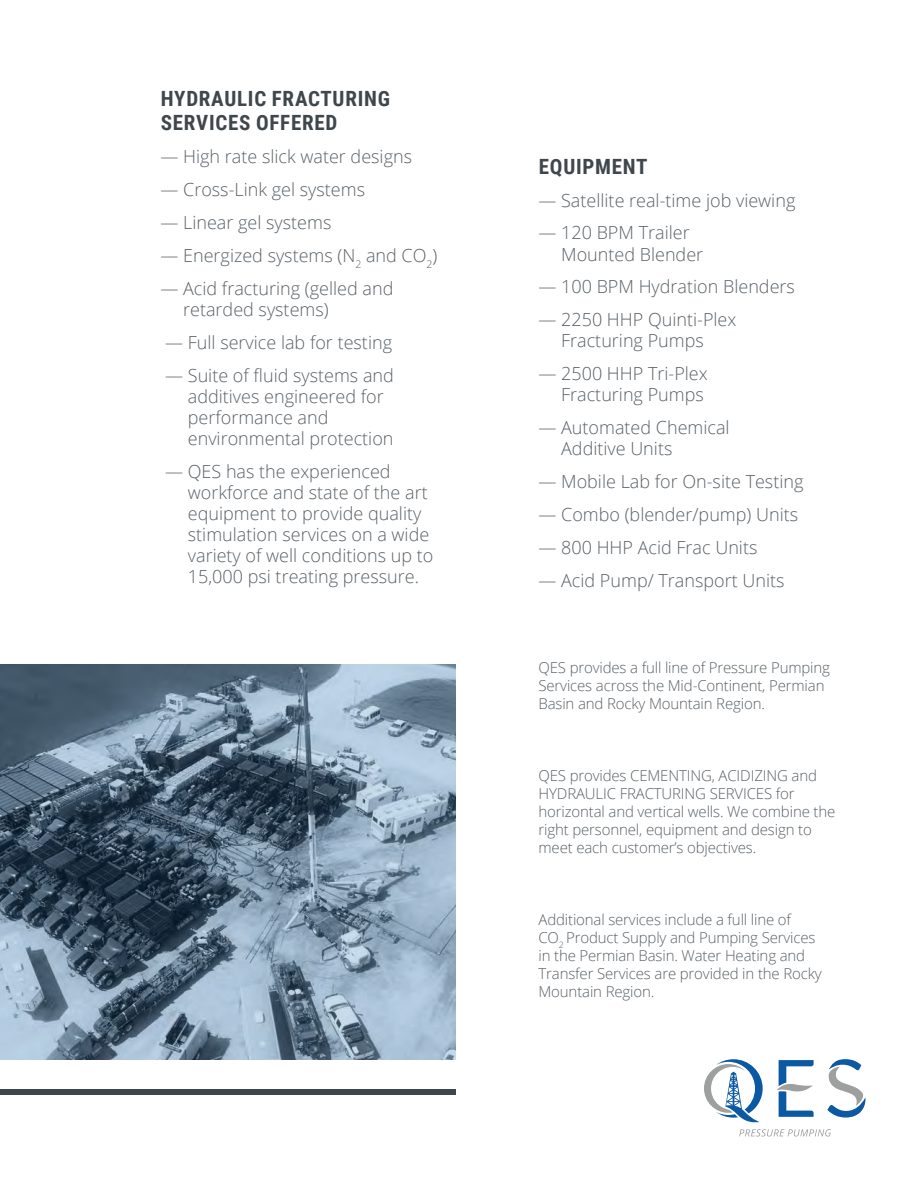
<style>
.page{position:relative;width:918px;height:1188px;background:#fff}
.page>*{position:absolute;margin:0;border:0;box-sizing:border-box;transform-origin:0 0}
.t1{font:700 21px/24px "Roboto Condensed";letter-spacing:.035em;color:#3f464c}
.t2{font:300 18px/21px "Open Sans";color:#5a6167}
.t3{font:300 15px/18px "Open Sans";letter-spacing:-.01em;color:#5a6167}
</style>
<div class="page">
<img style="left:0;top:664px;width:456px;height:395px">
<div style="left:0;top:1089px;width:456px;height:6px;background:#3f464c"></div>
<svg style="left:739px;top:1129px;width:92px;height:8px"></svg>
<svg style="left:827px;top:1059px;width:39px;height:59px"></svg>
<svg style="left:777px;top:1060px;width:37px;height:57px"></svg>
<svg style="left:704px;top:1059px;width:59px;height:64px"></svg>
<p class="t1" style="left:161px;top:86px;width:231px">HYDRAULIC FRACTURING<br>SERVICES OFFERED</p>
<p class="t2" style="left:160px;top:145px;width:253px">— High rate slick water designs</p>
<p class="t2" style="left:160px;top:178px;width:206px">— Cross-Link gel systems</p>
<p class="t2" style="left:160px;top:211px;width:172px">— Linear gel systems</p>
<p class="t2" style="left:160px;top:244px;width:278px">— Energized systems (N<sub>2</sub> and CO<sub>2</sub>)</p>
<p class="t2" style="left:183px;top:277px;width:212px;text-indent:-23px">— Acid fracturing (gelled and retarded systems)</p>
<p class="t2" style="left:165px;top:331px;width:228px">— Full service lab for testing</p>
<p class="t2" style="left:188px;top:364px;width:208px;text-indent:-23px">— Suite of fluid systems and additives engineered for performance and environmental protection</p>
<p class="t2" style="left:188px;top:460px;width:247px;text-indent:-23px">— QES has the experienced workforce and state of the art equipment to provide quality stimulation services on a wide variety of well conditions up to<br>15,000 psi treating pressure.</p>
<p class="t1" style="left:539px;top:153px;width:110px">EQUIPMENT</p>
<p class="t2" style="left:538px;top:189px;width:258px">— Satellite real-time job viewing</p>
<p class="t2" style="left:561px;top:222px;width:144px;text-indent:-23px">— 120 BPM Trailer<br>Mounted Blender</p>
<p class="t2" style="left:538px;top:276px;width:258px">— 100 BPM Hydration Blenders</p>
<p class="t2" style="left:538px;top:309px;width:199px;text-align:center">— 2250 HHP Quinti-Plex<br>Fracturing Pumps</p>
<p class="t2" style="left:538px;top:363px;width:171px;text-align:right">— 2500 HHP Tri-Plex<br>Fracturing Pumps</p>
<p class="t2" style="left:561px;top:417px;width:170px;text-indent:-23px">— Automated Chemical<br>Additive Units</p>
<p class="t2" style="left:538px;top:471px;width:267px">— Mobile Lab for On-site Testing</p>
<p class="t2" style="left:538px;top:504px;width:261px">— Combo (blender/pump) Units</p>
<p class="t2" style="left:538px;top:537px;width:220px">— 800 HHP Acid Frac Units</p>
<p class="t2" style="left:538px;top:570px;width:248px">— Acid Pump/ Transport Units</p>
<p class="t3" style="left:538px;top:658px;width:293px">QES provides a full line of Pressure Pumping<br>Services across the Mid-Continent, Permian<br>Basin and Rocky Mountain Region.</p>
<p class="t3" style="left:538px;top:766px;width:298px">QES provides CEMENTING, ACIDIZING and HYDRAULIC FRACTURING SERVICES for horizontal and vertical wells. We combine the right personnel, equipment and design to meet each customer’s objectives.</p>
<p class="t3" style="left:538px;top:910px;width:285px">Additional services include a full line of<br>CO<sub>2</sub> Product Supply and Pumping Services in the Permian Basin. Water Heating and Transfer Services are provided in the Rocky Mountain Region.</p>
</div>
